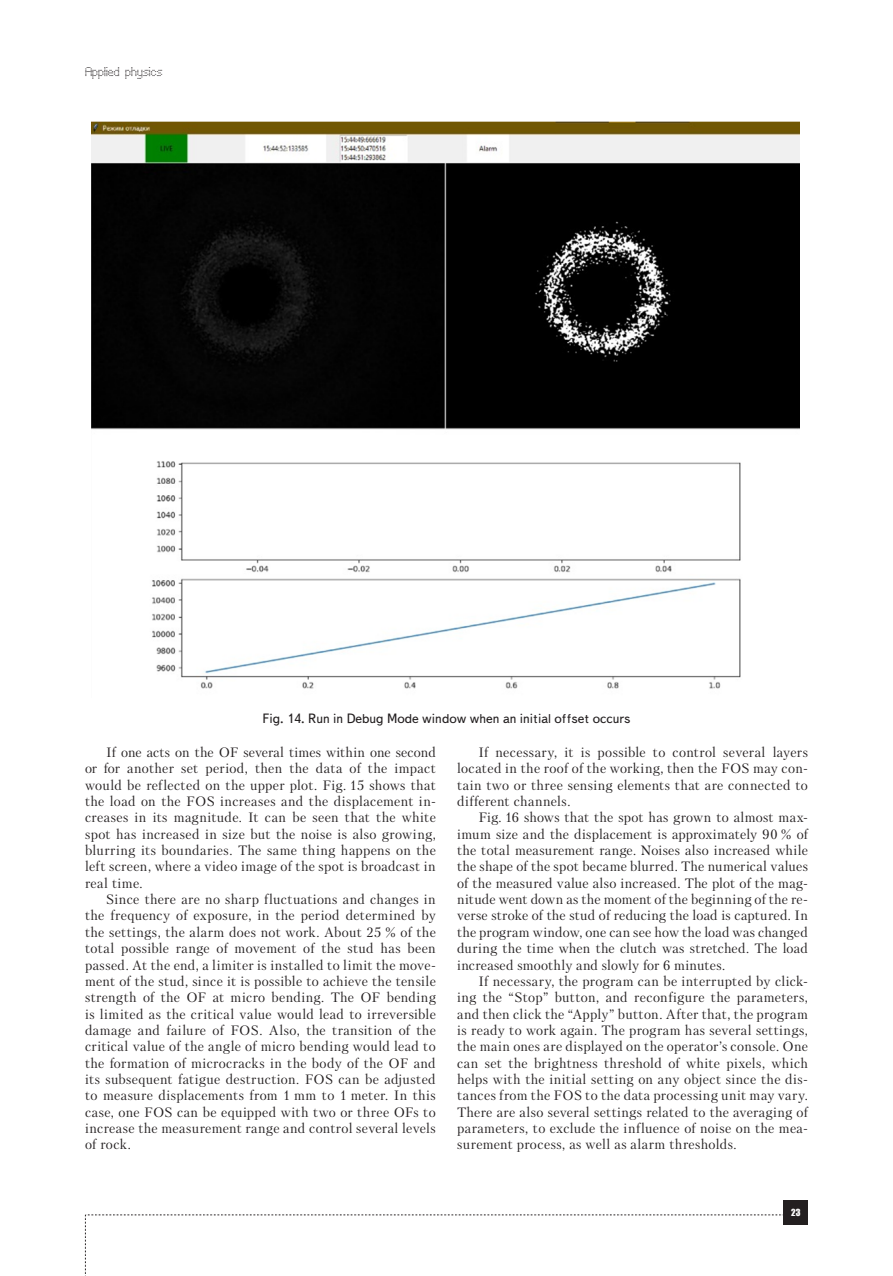
<style>
.page{position:relative;width:893px;height:1276px;background:#fff}
.page>*{position:absolute;margin:0;border:0;box-sizing:border-box;transform-origin:0 0}
.Text__англ{font:13.5px/16.4px "Petersburg C";letter-spacing:.025em;color:#231f20;text-align:justify}
.Рисунок{font:13.5px "Text Book C";color:#231f20}
.t1{font:12px "Perfo";letter-spacing:.015em;color:#231f20}
.t2{font:9px "Impact";color:#fff}
</style>
<div class="page">
<svg style="left:85px;top:1214px;width:699px;height:62px"></svg>
<div style="left:784px;top:1200px;width:24px;height:24px;background:#231f20"></div>
<img style="left:92px;top:121px;width:707px;height:568px">
<p class="t1" style="left:85px;top:65px;width:79px">Applied physics</p>
<p class="Рисунок" style="left:262px;top:711px;width:370px">Fig. 14. Run in Debug Mode window when an initial offset occurs</p>
<p class="Text__англ" style="left:85px;top:744px;width:352px;text-indent:21px">If one acts on the OF several times within one second or for another set period, then the data of the impact would be reflected on the upper plot. Fig. 15 shows that the load on the FOS increases and the displacement in&shy;creases in its magnitude. It can be seen that the white spot has increased in size but the noise is also growing, blurring its boundaries. The same thing happens on the left screen, where a video image of the spot is broadcast in real time.</p>
<p class="Text__англ" style="left:85px;top:891px;width:352px;text-indent:21px">Since there are no sharp fluctuations and changes in the frequency of exposure, in the period determined by the settings, the alarm does not work. About 25 % of the total possible range of movement of the stud has been passed. At the end, a limiter is installed to limit the move&shy;ment of the stud, since it is possible to achieve the tensile strength of the OF at micro bending. The OF bending is limited as the critical value would lead to irreversible damage and failure of FOS. Also, the transition of the critical value of the angle of micro bending would lead to the formation of microcracks in the body of the OF and its subsequent fatigue destruction. FOS can be adjusted to measure displacements from 1 mm to 1 meter. In this case, one FOS can be equipped with two or three OFs to increase the measurement range and control several levels of rock.</p>
<p class="Text__англ" style="left:457px;top:744px;width:352px;text-indent:21px">If necessary, it is possible to control several layers located in the roof of the working, then the FOS may con&shy;tain two or three sensing elements that are connected to different channels.</p>
<p class="Text__англ" style="left:457px;top:809px;width:352px;text-indent:21px">Fig. 16 shows that the spot has grown to almost max&shy;imum size and the displacement is approximately 90 % of the total measurement range. Noises also increased while the shape of the spot became blurred. The numerical values of the measured value also increased. The plot of the mag&shy;nitude went down as the moment of the beginning of the re&shy;verse stroke of the stud of reducing the load is captured. In the program window, one can see how the load was changed during the time when the clutch was stretched. The load increased smoothly and slowly for 6 minutes.</p>
<p class="Text__англ" style="left:457px;top:973px;width:352px;text-indent:21px">If necessary, the program can be interrupted by click&shy;ing the “Stop” button, and reconfigure the parameters, and then click the “Apply” button. After that, the program is ready to work again. The program has several settings, the main ones are displayed on the operator’s console. One can set the brightness threshold of white pixels, which helps with the initial setting on any object since the dis&shy;tances from the FOS to the data processing unit may vary.<br>There are also several settings related to the averaging of parameters, to exclude the influence of noise on the mea&shy;surement process, as well as alarm thresholds.</p>
<p class="t2" style="left:791px;top:1205px;width:11px">23</p>
</div>
